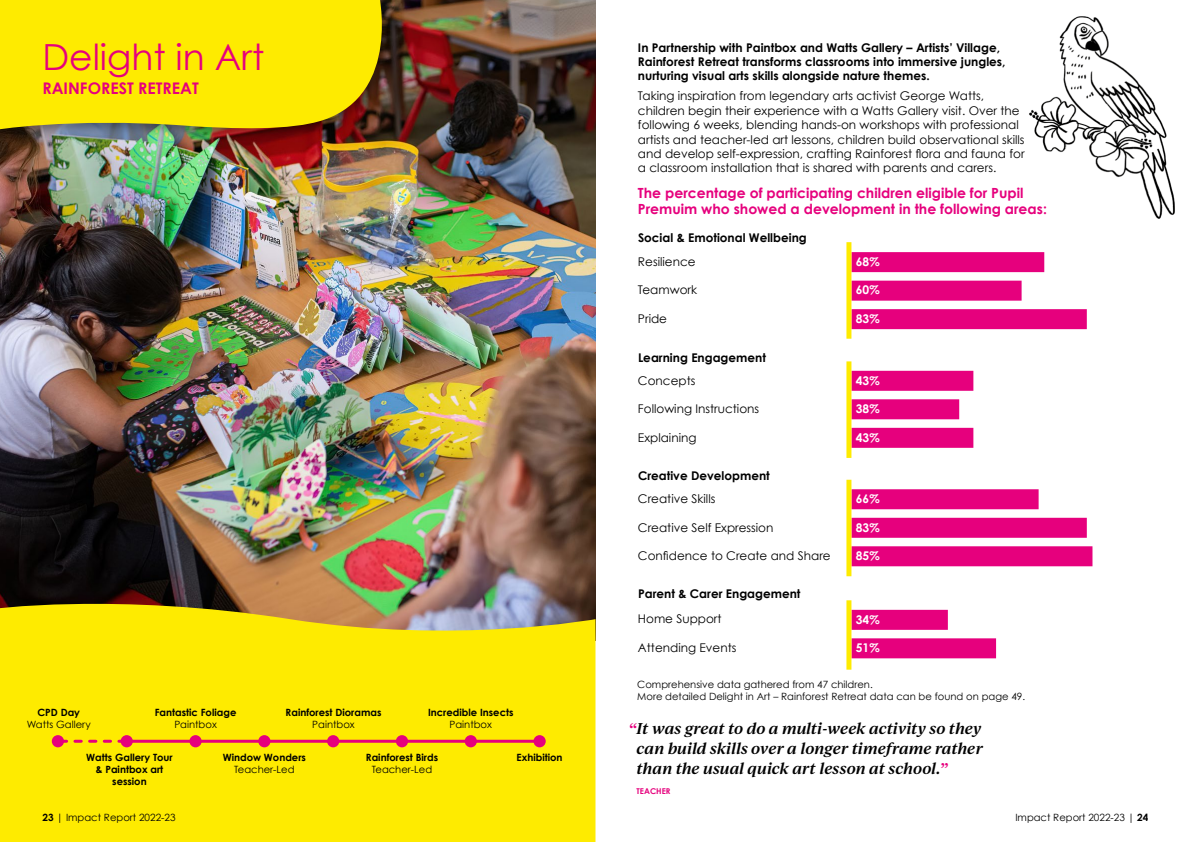
<style>
.page{position:relative;width:1191px;height:842px;background:#fff}
.page>*{position:absolute;margin:0;border:0;box-sizing:border-box;transform-origin:0 0}
.t1{font:36px "Century Gothic";color:#e6007d}
.t2{font:700 16px "Century Gothic";color:#e6007d}
.t3{font:italic 600 15px/20px "Ivy Journal";letter-spacing:-.01em;color:#000;text-align:justify}
.t4{font:700 14px/16.8px "Century Gothic";color:#e6007d}
.t5{font:12px/14.4px "Century Gothic";color:#000}
.t6{font:700 12px/14.4px "Century Gothic";color:#000}
.t7{font:700 12px "Century Gothic";color:#fff}
.t8{font:10px/12px "Century Gothic";color:#000}
.t9{font:700 10px/12px "Century Gothic";color:#000;text-align:center}
.t10{font:700 8px "Century Gothic";color:#e6007d}
.s1{color:#e6007d}
.s2{font-weight:700}
</style>
<div class="page">
<img style="left:1029px;top:16px;width:146px;height:203px">
<img style="left:0;top:0;width:595px;height:592px">
<div style="left:0;top:0;width:395px;height:143px;background:#000;opacity:.37"></div>
<svg style="left:0;top:0;width:402px;height:131px;background:#e8d405"></svg>
<svg style="left:0;top:592px;width:595px;height:250px;background:#f0dd0a"></svg>
<svg style="left:64px;top:740px;width:57px;height:3px"></svg>
<hr style="left:130px;top:740px;width:408px;height:3px;background:#e6007d">
<div style="left:52px;top:735px;width:12px;height:12px;background:#e6007d;border-radius:50%"></div>
<div style="left:121px;top:735px;width:12px;height:12px;background:#e6007d;border-radius:50%"></div>
<div style="left:189px;top:735px;width:13px;height:12px;background:#e6007d;border-radius:50%"></div>
<div style="left:258px;top:735px;width:12px;height:12px;background:#e6007d;border-radius:50%"></div>
<div style="left:327px;top:735px;width:12px;height:12px;background:#e6007d;border-radius:50%"></div>
<div style="left:396px;top:735px;width:12px;height:12px;background:#e6007d;border-radius:50%"></div>
<div style="left:465px;top:735px;width:12px;height:12px;background:#e6007d;border-radius:50%"></div>
<div style="left:533px;top:735px;width:13px;height:12px;background:#e6007d;border-radius:50%"></div>
<div style="left:851px;top:252px;width:193px;height:20px;background:#e6007d"></div>
<div style="left:851px;top:281px;width:170px;height:20px;background:#e6007d"></div>
<div style="left:851px;top:309px;width:235px;height:20px;background:#e6007d"></div>
<div style="left:846px;top:242px;width:5px;height:97px;background:#feeb00"></div>
<div style="left:851px;top:371px;width:122px;height:20px;background:#e6007d"></div>
<div style="left:851px;top:399px;width:108px;height:20px;background:#e6007d"></div>
<div style="left:851px;top:428px;width:122px;height:20px;background:#e6007d"></div>
<div style="left:846px;top:361px;width:5px;height:97px;background:#feeb00"></div>
<div style="left:851px;top:489px;width:187px;height:20px;background:#e6007d"></div>
<div style="left:851px;top:518px;width:235px;height:20px;background:#e6007d"></div>
<div style="left:851px;top:546px;width:241px;height:20px;background:#e6007d"></div>
<div style="left:846px;top:480px;width:5px;height:96px;background:#feeb00"></div>
<div style="left:851px;top:610px;width:97px;height:20px;background:#e6007d"></div>
<div style="left:851px;top:638px;width:145px;height:20px;background:#e6007d"></div>
<div style="left:846px;top:600px;width:5px;height:70px;background:#feeb00"></div>
<h1 class="t1" style="left:43px;top:35px;width:223px">Delight in Art</h1>
<h2 class="t2" style="left:43px;top:78px;width:158px">RAINFOREST RETREAT</h2>
<p class="t9" style="left:155px;top:706px;width:83px">Fantastic Foliage</p>
<p class="t8" style="left:174px;top:718px;width:44px">Paintbox</p>
<p class="t9" style="left:286px;top:706px;width:97px">Rainforest Dioramas</p>
<p class="t8" style="left:312px;top:718px;width:44px">Paintbox</p>
<p class="t9" style="left:428px;top:706px;width:87px">Incredible Insects</p>
<p class="t8" style="left:449px;top:718px;width:44px">Paintbox</p>
<p class="t9" style="left:37px;top:706px;width:44px">CPD Day</p>
<p class="t8" style="left:27px;top:718px;width:65px">Watts Gallery</p>
<p class="t9" style="left:86px;top:751px;width:88px">Watts Gallery Tour &amp; Paintbox art session</p>
<p class="t9" style="left:223px;top:751px;width:85px">Window Wonders</p>
<p class="t8" style="left:234px;top:763px;width:62px">Teacher-Led</p>
<p class="t9" style="left:366px;top:751px;width:74px">Rainforest Birds</p>
<p class="t8" style="left:372px;top:763px;width:62px">Teacher-Led</p>
<p class="t9" style="left:516px;top:751px;width:47px">Exhibition</p>
<p class="t6" style="left:638px;top:40px;width:369px">In Partnership with Paintbox and Watts Gallery – Artists’ Village,<br>Rainforest Retreat transforms classrooms into immersive jungles, nurturing visual arts skills alongside nature themes.</p>
<p class="t5" style="left:638px;top:89px;width:388px">Taking inspiration from legendary arts activist George Watts, children begin their experience with a Watts Gallery visit. Over the following 6 weeks, blending hands-on workshops with professional artists and teacher-led art lessons, children build observational skills and develop self-expression, crafting Rainforest flora and fauna for a classroom installation that is shared with parents and carers.</p>
<p class="t4" style="left:638px;top:184px;width:410px">The percentage of participating children eligible for Pupil<br>Premuim who showed a development in the following areas:</p>
<p class="t6" style="left:638px;top:230px;width:170px">Social &amp; Emotional Wellbeing</p>
<p class="t5" style="left:638px;top:254px;width:59px">Resilience</p>
<p class="t5" style="left:638px;top:282px;width:61px">Teamwork</p>
<p class="t5" style="left:638px;top:311px;width:31px">Pride</p>
<p class="t6" style="left:638px;top:350px;width:129px">Learning Engagement</p>
<p class="t5" style="left:638px;top:373px;width:59px">Concepts</p>
<p class="t5" style="left:638px;top:402px;width:123px">Following Instructions</p>
<p class="t5" style="left:638px;top:430px;width:60px">Explaining</p>
<p class="t6" style="left:638px;top:468px;width:133px">Creative Development</p>
<p class="t5" style="left:638px;top:491px;width:79px">Creative Skills</p>
<p class="t5" style="left:638px;top:520px;width:137px">Creative Self Expression</p>
<p class="t5" style="left:638px;top:549px;width:194px">Confidence to Create and Share</p>
<p class="t7" style="left:856px;top:254px;width:25px">68%</p>
<p class="t7" style="left:856px;top:282px;width:25px">60%</p>
<p class="t7" style="left:856px;top:311px;width:25px">83%</p>
<p class="t7" style="left:856px;top:373px;width:25px">43%</p>
<p class="t7" style="left:856px;top:401px;width:25px">38%</p>
<p class="t7" style="left:856px;top:430px;width:25px">43%</p>
<p class="t7" style="left:856px;top:491px;width:25px">66%</p>
<p class="t7" style="left:856px;top:520px;width:25px">83%</p>
<p class="t7" style="left:856px;top:548px;width:25px">85%</p>
<p class="t6" style="left:638px;top:587px;width:164px">Parent &amp; Carer Engagement</p>
<p class="t5" style="left:638px;top:612px;width:85px">Home Support</p>
<p class="t5" style="left:638px;top:640px;width:100px">Attending Events</p>
<p class="t7" style="left:856px;top:612px;width:25px">34%</p>
<p class="t7" style="left:856px;top:640px;width:25px">51%</p>
<p class="t8" style="left:637px;top:678px;width:389px">Comprehensive data gathered from 47 children.<br>More detailed Delight in Art – Rainforest Retreat data can be found on page 49.</p>
<p class="t3" style="left:636px;top:718px;width:348px;text-indent:-8px"><span class="s1">“</span>It was great to do a multi-week activity so they can build skills over a longer timeframe rather than the usual quick art lesson at school.<span class="s1">”</span></p>
<p class="t10" style="left:636px;top:786px;width:35px">TEACHER</p>
<p class="t8" style="left:43px;top:811px;width:135px"><span class="s2">23</span> | Impact Report 2022-23</p>
<p class="t8" style="left:1015px;top:811px;width:135px">Impact Report 2022-23 | <span class="s2">24</span></p>
</div>
